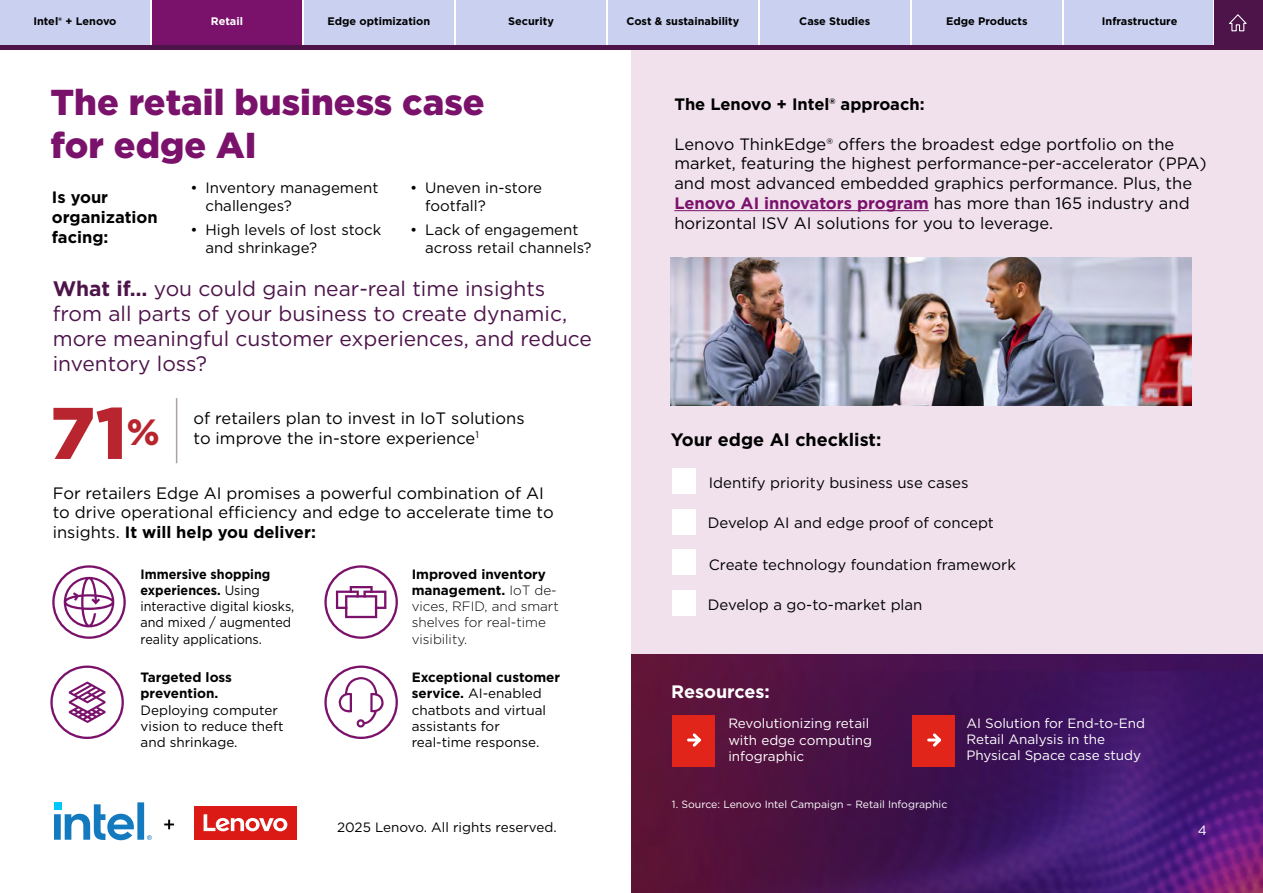
<style>
.page{position:relative;width:1263px;height:893px;background:#fff}
.page>*{position:absolute;margin:0;border:0;box-sizing:border-box;transform-origin:0 0}
.t1{font:900 73.05px "Gotham";color:#b8252e}
.t2{font:900 36px/43.2px "Gotham";color:#7a126b}
.t3{font:21px/25.2px "Gotham";color:#4d144a}
.t4{font:700 18px "Gotham";color:#000}
.t5{font:700 18px "Gotham";color:#fff}
.t6{font:16.5px/19.8px "Gotham";color:#000}
.t7{font:700 16.5px/19.8px "Gotham";color:#000}
.t8{font:15px/18px "Gotham";color:#000}
.t9{font:13.5px/16.2px "Gotham";color:#000}
.t10{font:13.5px/16.2px "Gotham";color:#fff}
.t11{font:13.5px/16.2px "Gotham";color:#000;scale:.93 1}
.t12{font:300 13.5px/16.2px "Gotham";color:#000}
.t13{font:700 13.5px/16.2px "Gotham";color:#000}
.t14{font:700 10.95px "Gotham";color:#000}
.t15{font:700 10.95px "Gotham";color:#fff}
.t16{font:10.5px "Gotham";color:#fff}
.t17{font:9.6px "Gotham";color:#000}
.s1{font-weight:700}
.s2{font-weight:700;color:#7a126b}
</style>
<div class="page">
<div style="left:631px;top:48px;width:632px;height:816px;background:#f1e1ed"></div>
<img style="left:631px;top:655px;width:632px;height:16px">
<img style="left:631px;top:671px;width:632px;height:222px">
<hr style="left:674px;top:210px;width:255px;height:1px;background:#7a126b">
<div style="left:672px;top:715px;width:42px;height:52px;background:#e1251b"></div>
<svg style="left:687px;top:733px;width:14px;height:14px"></svg>
<div style="left:672px;top:509px;width:24px;height:25px;background:#fff"></div>
<div style="left:672px;top:550px;width:24px;height:25px;background:#fff"></div>
<div style="left:672px;top:590px;width:24px;height:25px;background:#fff"></div>
<div style="left:672px;top:469px;width:24px;height:25px;background:#fff"></div>
<svg style="left:50px;top:665px;width:74px;height:74px"></svg>
<svg style="left:52px;top:565px;width:74px;height:74px"></svg>
<svg style="left:324px;top:565px;width:74px;height:74px"></svg>
<svg style="left:324px;top:665px;width:74px;height:74px"></svg>
<hr style="left:176px;top:398px;width:1px;height:65px;background:#1e0013">
<div style="left:912px;top:715px;width:43px;height:52px;background:#e1251b"></div>
<svg style="left:927px;top:733px;width:14px;height:14px"></svg>
<img style="left:671px;top:257px;width:520px;height:148px">
<div style="left:456px;top:0;width:150px;height:47px;background:#c9d0f0"></div>
<div style="left:0;top:0;width:150px;height:47px;background:#c9d0f0"></div>
<div style="left:152px;top:0;width:150px;height:47px;background:#7a126b"></div>
<div style="left:304px;top:0;width:150px;height:47px;background:#c9d0f0"></div>
<div style="left:608px;top:0;width:150px;height:47px;background:#c9d0f0"></div>
<div style="left:760px;top:0;width:150px;height:47px;background:#c9d0f0"></div>
<div style="left:912px;top:0;width:150px;height:47px;background:#c9d0f0"></div>
<div style="left:1064px;top:0;width:148px;height:47px;background:#c9d0f0"></div>
<div style="left:1214px;top:0;width:49px;height:48px;background:#4d144a"></div>
<svg style="left:1229px;top:14px;width:18px;height:18px"></svg>
<div style="left:0;top:45px;width:1263px;height:5px;background:#4d144a"></div>
<div style="left:194px;top:807px;width:102px;height:33px;background:#db1a16"></div>
<svg style="left:204px;top:814px;width:83px;height:17px"></svg>
<svg style="left:54px;top:802px;width:120px;height:38px"></svg>
<p class="t14" style="left:33px;top:14px;width:85px">Intel® + Lenovo</p>
<p class="t15" style="left:211px;top:14px;width:34px">Retail</p>
<p class="t14" style="left:328px;top:14px;width:104px">Edge optimization</p>
<p class="t14" style="left:508px;top:14px;width:47px">Security</p>
<p class="t14" style="left:626px;top:14px;width:114px">Cost &amp; sustainability</p>
<p class="t14" style="left:799px;top:14px;width:73px">Case Studies</p>
<p class="t14" style="left:946px;top:14px;width:83px">Edge Products</p>
<p class="t14" style="left:1102px;top:14px;width:77px">Infrastructure</p>
<h2 class="t2" style="left:51px;top:80px;width:435px">The retail business case for edge AI</h2>
<p class="t7" style="left:52px;top:187px;width:107px">Is your organization facing:</p>
<p class="t8" style="left:205px;top:178px;width:174px;text-indent:-15px">• Inventory management challenges?</p>
<p class="t8" style="left:425px;top:178px;width:118px;text-indent:-15px">• Uneven in-store footfall?</p>
<p class="t8" style="left:205px;top:220px;width:177px;text-indent:-15px">• High levels of lost stock and shrinkage?</p>
<p class="t8" style="left:425px;top:220px;width:168px;text-indent:-15px">• Lack of engagement across retail channels?</p>
<p class="t3" style="left:53px;top:275px;width:541px"><span class="s1">What if…</span> you could gain near-real time insights from all parts of your business to create dynamic, more meaningful customer experiences, and reduce inventory loss?</p>
<p class="t6" style="left:194px;top:408px;width:333px">of retailers plan to invest in IoT solutions to improve the in-store experience</p>
<h1 class="t1" style="left:50px;top:383px;width:111px">71<sup>%</sup></h1>
<p class="t17" style="left:475px;top:429px;width:5px">1</p>
<p class="t6" style="left:53px;top:482px;width:502px">For retailers Edge AI promises a powerful combination of AI to drive operational efficiency and edge to accelerate time to insights. <span class="s1">It will help you deliver:</span></p>
<p class="t11" style="left:141px;top:566px;width:167px"><span class="s1">Immersive shopping experiences.</span> Using interactive digital kiosks, and mixed / augmented reality applications.</p>
<p class="t13" style="left:141px;top:669px;width:93px">Targeted loss prevention.</p>
<p class="t9" style="left:141px;top:701px;width:145px">Deploying computer vision to reduce theft and shrinkage.</p>
<p class="t12" style="left:412px;top:565px;width:149px"><span class="s1">Improved inventory management.</span> IoT de&shy;vices, RFID, and smart shelves for real-time visibility.</p>
<p class="t9" style="left:412px;top:669px;width:150px"><span class="s1">Exceptional customer service.</span> AI-enabled chatbots and virtual assistants for real-time response.</p>
<p class="t9" style="left:337px;top:819px;width:221px">2025 Lenovo. All rights reserved.</p>
<p class="t7" style="left:674px;top:94px;width:252px">The Lenovo + Intel® approach:</p>
<p class="t6" style="left:674px;top:134px;width:534px">Lenovo ThinkEdge® offers the broadest edge portfolio on the market, featuring the highest performance-per-accelerator (PPA) and most advanced embedded graphics performance. Plus, the <span class="s2">Lenovo AI innovators program</span> has more than 165 industry and horizontal ISV AI solutions for you to leverage.</p>
<p class="t4" style="left:671px;top:428px;width:212px">Your edge AI checklist:</p>
<p class="t8" style="left:709px;top:473px;width:261px">Identify priority business use cases</p>
<p class="t8" style="left:708px;top:514px;width:288px">Develop AI and edge proof of concept</p>
<p class="t8" style="left:709px;top:556px;width:308px">Create technology foundation framework</p>
<p class="t8" style="left:708px;top:596px;width:216px">Develop a go-to-market plan</p>
<p class="t5" style="left:671px;top:680px;width:100px">Resources:</p>
<p class="t10" style="left:728px;top:715px;width:145px">Revolutionizing retail with edge computing infographic</p>
<p class="t16" style="left:672px;top:797px;width:277px">1. Source: Lenovo Intel Campaign – Retail Infographic</p>
<p class="t10" style="left:966px;top:714px;width:180px">AI Solution for End-to-End<br>Retail Analysis in the<br>Physical Space case study</p>
<p class="t10" style="left:1198px;top:822px;width:11px">4</p>
</div>
